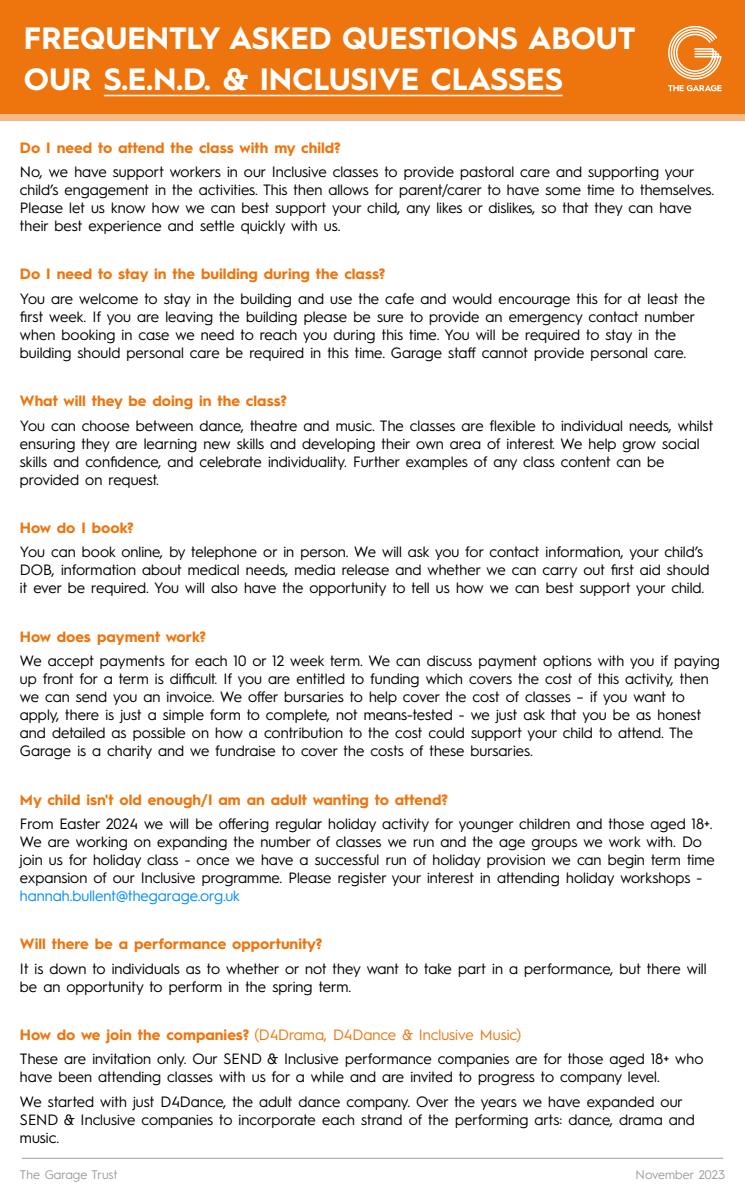
<style>
.page{position:relative;width:745px;height:1193px;background:#fff}
.page>*{position:absolute;margin:0;border:0;box-sizing:border-box;transform-origin:0 0}
.t1{font:700 30.88px/41px "Hurme Geometric Sans 1";color:#fff}
.t2{font:15px/18px "Hurme Geometric Sans 1";color:#000}
.t3{font:700 15px "Hurme Geometric Sans 1";color:#ee750d}
.t4{font:15px "Hurme Geometric Sans 1";color:#008cff}
.t5{font:12.5px "Hurme Geometric Sans 1";color:#9d9d9c}
.s1{font-weight:700;color:#ee750d}
.s2{color:#ee750d}
</style>
<div class="page">
<div style="left:0;top:0;width:744px;height:114px;background:#ee750d"></div>
<hr style="left:104px;top:95px;width:458px;height:1px;background:#fff">
<svg style="left:668px;top:26px;width:53px;height:65px"></svg>
<div style="left:0;top:113px;width:744px;height:8px;background:#f6ba86"></div>
<hr style="left:22px;top:1158px;width:700px;height:1px;background:#9d9d9c">
<h1 class="t1" style="left:24px;top:16px;width:612px">FREQUENTLY ASKED QUESTIONS ABOUT<br>OUR S.E.N.D. &amp; INCLUSIVE CLASSES</h1>
<p class="t3" style="left:20px;top:137px;width:322px">Do I need to attend the class with my child?</p>
<p class="t2" style="left:20px;top:162px;width:695px">No, we have support workers in our Inclusive classes to provide pastoral care and supporting your child’s engagement in the activities. This then allows for parent/carer to have some time to themselves.<br>Please let us know how we can best support your child, any likes or dislikes, so that they can have their best experience and settle quickly with us.</p>
<p class="t3" style="left:20px;top:264px;width:366px">Do I need to stay in the building during the class?</p>
<p class="t2" style="left:20px;top:288px;width:686px">You are welcome to stay in the building and use the cafe and would encourage this for at least the first week. If you are leaving the building please be sure to provide an emergency contact number when booking in case we need to reach you during this time. You will be required to stay in the building should personal care be required in this time. Garage staff cannot provide personal care.</p>
<p class="t3" style="left:20px;top:390px;width:268px">What will they be doing in the class?</p>
<p class="t2" style="left:20px;top:415px;width:694px">You can choose between dance, theatre and music. The classes are flexible to individual needs, whilst ensuring they are learning new skills and developing their own area of interest. We help grow social skills and confidence, and celebrate individuality. Further examples of any class content can be provided on request.</p>
<p class="t3" style="left:20px;top:517px;width:115px">How do I book?</p>
<p class="t2" style="left:20px;top:542px;width:690px">You can book online, by telephone or in person. We will ask you for contact information, your child’s<br>DOB, information about medical needs, media release and whether we can carry out first aid should it ever be required. You will also have the opportunity to tell us how we can best support your child.</p>
<p class="t3" style="left:20px;top:626px;width:187px">How does payment work?</p>
<p class="t2" style="left:20px;top:651px;width:701px">We accept payments for each 10 or 12 week term. We can discuss payment options with you if paying up front for a term is difficult. If you are entitled to funding which covers the cost of this activity, then we can send you an invoice. We offer bursaries to help cover the cost of classes – if you want to apply, there is just a simple form to complete, not means-tested - we just ask that you be as honest and detailed as possible on how a contribution to the cost could support your child to attend. The Garage is a charity and we fundraise to cover the costs of these bursaries.</p>
<p class="t3" style="left:20px;top:789px;width:429px">My child isn't old enough/I am an adult wanting to attend?</p>
<p class="t2" style="left:20px;top:813px;width:696px">From Easter 2024 we will be offering regular holiday activity for younger children and those aged 18+.<br>We are working on expanding the number of classes we run and the age groups we work with. Do join us for holiday class - once we have a successful run of holiday provision we can begin term time expansion of our Inclusive programme. Please register your interest in attending holiday workshops -</p>
<p class="t4" style="left:20px;top:885px;width:221px">hannah.bullent@thegarage.org.uk</p>
<p class="t3" style="left:20px;top:933px;width:304px">Will there be a performance opportunity?</p>
<p class="t2" style="left:20px;top:958px;width:687px">It is down to individuals as to whether or not they want to take part in a performance, but there will be an opportunity to perform in the spring term.</p>
<p class="t2" style="left:20px;top:1022px;width:684px;line-height:24.2px"><span class="s1">How do we join the companies?</span> <span class="s2">(D4Drama, D4Dance &amp; Inclusive Music)<br></span>These are invitation only. Our SEND &amp; Inclusive performance companies are for those aged 18+ who</p>
<p class="t2" style="left:20px;top:1064px;width:664px;line-height:24.2px">have been attending classes with us for a while and are invited to progress to company level.<br>We started with just D4Dance, the adult dance company. Over the years we have expanded our</p>
<p class="t2" style="left:20px;top:1109px;width:676px">SEND &amp; Inclusive companies to incorporate each strand of the performing arts: dance, drama and music.</p>
<p class="t5" style="left:20px;top:1166px;width:99px">The Garage Trust</p>
<p class="t5" style="left:635px;top:1166px;width:91px">November 2023</p>
</div>
